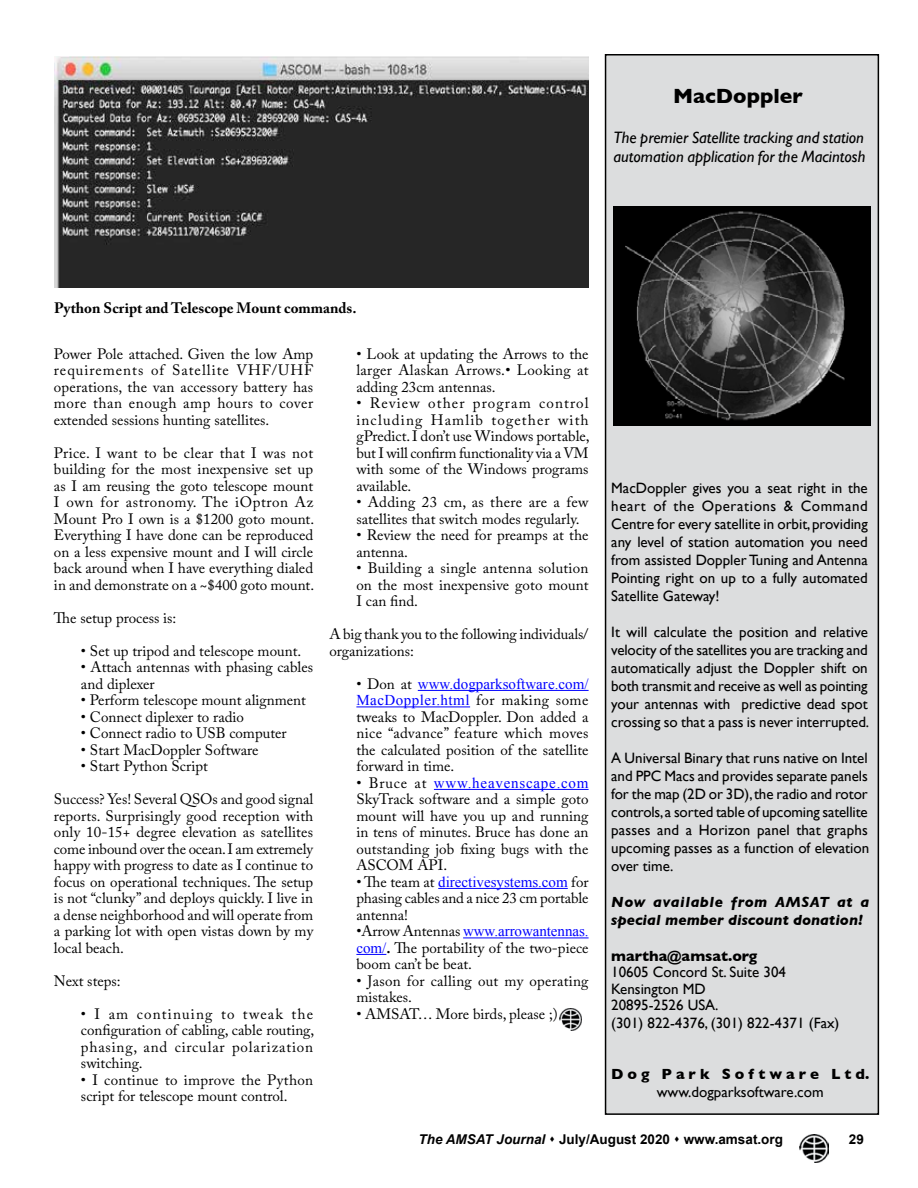
<style>
.page{position:relative;width:918px;height:1188px;background:#fff}
.page>*{position:absolute;margin:0;border:0;box-sizing:border-box;transform-origin:0 0}
.t1{font:700 21px "Gill Sans";color:#000}
.t2{font:italic 16.5px/19.8px "Gill Sans";color:#000}
.t3{font:15px/16.5px "Adobe Caslon Pro";color:#000;text-align:justify}
.t4{font:15px/18px "Gill Sans";color:#000;text-align:justify}
.t5{font:15px/16.5px "Times New Roman";letter-spacing:.005em;color:#00f}
.t6{font:italic 700 15px/18px "Gill Sans";color:#000}
.t7{font:700 15px "Adobe Caslon Pro";color:#000}
.t8{font:700 15px "Gill Sans";color:#000}
.t9{font:15px "Times New Roman";letter-spacing:.05em;color:#00f}
.t10{font:700 13.5px "Arial";color:#000}
.s1{font-family:"Adobe Caslon Pro";color:#000}
.s2{font-family:"Times New Roman";color:#00f}
.s3{font-weight:700}
.s4{font-style:italic}
</style>
<div class="page">
<img style="left:800px;top:1134px;width:28px;height:28px">
<div style="left:606px;top:55px;width:272px;height:1059px;background:#dcddde"></div>
<div style="left:605px;top:54px;width:274px;height:1061px;border:2px solid #000"></div>
<img style="left:613px;top:206px;width:257px;height:219px">
<hr style="left:418px;top:690px;width:171px;height:1px;background:#00f">
<hr style="left:356px;top:707px;width:114px;height:1px;background:#00f">
<hr style="left:434px;top:789px;width:155px;height:1px;background:#00f">
<hr style="left:438px;top:888px;width:130px;height:1px;background:#00f">
<hr style="left:463px;top:938px;width:126px;height:1px;background:#00f">
<hr style="left:356px;top:954px;width:30px;height:1px;background:#00f">
<img style="left:54px;top:56px;width:535px;height:231px">
<img style="left:560px;top:1009px;width:22px;height:22px">
<h1 class="t1" style="left:673px;top:79px;width:131px">MacDoppler</h1>
<p class="t2" style="left:613px;top:127px;width:253px">The premier Satellite tracking and station automation application for the Macintosh</p>
<p class="t7" style="left:54px;top:299px;width:304px">Python Script and Telescope Mount commands.</p>
<p class="t3" style="left:54px;top:345px;width:261px">Power Pole attached. Given the low Amp requirements of Satellite VHF/UHF operations, the van accessory battery has more than enough amp hours to cover extended sessions hunting satellites.</p>
<p class="t3" style="left:54px;top:444px;width:262px">Price. I want to be clear that I was not building for the most inexpensive set up as I am reusing the goto telescope mount I own for astronomy. The iOptron Az Mount Pro I own is a $1200 goto mount.<br>Everything I have done can be reproduced on a less expensive mount and I will circle back around when I have everything dialed in and demonstrate on a ~$400 goto mount.</p>
<p class="t3" style="left:54px;top:609px;width:124px">The setup process is:</p>
<p class="t3" style="left:81px;top:642px;width:222px">• Set up tripod and telescope mount.</p>
<p class="t3" style="left:81px;top:659px;width:234px">• Attach antennas with phasing cables and diplexer</p>
<p class="t3" style="left:81px;top:692px;width:227px">• Perform telescope mount alignment</p>
<p class="t3" style="left:81px;top:708px;width:165px">• Connect diplexer to radio</p>
<p class="t3" style="left:81px;top:725px;width:207px">• Connect radio to USB computer</p>
<p class="t3" style="left:81px;top:741px;width:179px">• Start MacDoppler Software</p>
<p class="t3" style="left:81px;top:758px;width:128px">• Start Python Script</p>
<p class="t3" style="left:54px;top:791px;width:261px">Success? Yes! Several QSOs and good signal reports. Surprisingly good reception with only 10-15+ degree elevation as satellites come inbound over the ocean. I am extremely happy with progress to date as I continue to focus on operational techniques. The setup is not “clunky” and deploys quickly. I live in a dense neighborhood and will operate from a parking lot with open vistas down by my local beach.</p>
<p class="t3" style="left:54px;top:972px;width:68px">Next steps:</p>
<p class="t3" style="left:81px;top:1005px;width:235px">• I am continuing to tweak the configuration of cabling, cable routing, phasing, and circular polarization switching.</p>
<p class="t3" style="left:81px;top:1071px;width:234px">• I continue to improve the Python script for telescope mount control.</p>
<p class="t3" style="left:356px;top:345px;width:234px">• Look at updating the Arrows to the larger Alaskan Arrows.• Looking at adding 23cm antennas.</p>
<p class="t3" style="left:356px;top:395px;width:235px">• Review other program control including Hamlib together with gPredict. I don’t use Windows portable, but I will confirm functionality via a VM with some of the Windows programs available.</p>
<p class="t3" style="left:356px;top:494px;width:234px">• Adding 23 cm, as there are a few satellites that switch modes regularly.</p>
<p class="t3" style="left:356px;top:527px;width:234px">• Review the need for preamps at the antenna.</p>
<p class="t3" style="left:356px;top:560px;width:234px">• Building a single antenna solution on the most inexpensive goto mount I can find.</p>
<p class="t3" style="left:329px;top:626px;width:261px">A big thank you to the following individuals/ organizations:</p>
<p class="t5" style="left:356px;top:675px;width:234px"><span class="s1">• Don at</span> www.dogparksoftware.com/<br>MacDoppler.html <span class="s1">for making some</span></p>
<p class="t3" style="left:356px;top:708px;width:234px">tweaks to MacDoppler. Don added a nice “advance” feature which moves the calculated position of the satellite forward in time.</p>
<p class="t9" style="left:356px;top:773px;width:234px"><span class="s1">• Bruce at</span> www.heavenscape.com</p>
<p class="t3" style="left:356px;top:791px;width:234px">SkyTrack software and a simple goto mount will have you up and running in tens of minutes. Bruce has done an outstanding job fixing bugs with the ASCOM API.</p>
<p class="t5" style="left:356px;top:873px;width:234px"><span class="s1">• The team at</span> directivesystems.com <span class="s1">for</span></p>
<p class="t3" style="left:356px;top:890px;width:234px">phasing cables and a nice 23 cm portable antenna!</p>
<p class="t5" style="left:356px;top:923px;width:234px"><span class="s1">•Arrow Antennas</span> www.arrowantennas.</p>
<p class="t3" style="left:356px;top:939px;width:234px"><span class="s2">com/</span><span class="s3">.</span> The portability of the two-piece boom can’t be beat.</p>
<p class="t3" style="left:356px;top:972px;width:234px">• Jason for calling out my operating mistakes.</p>
<p class="t3" style="left:356px;top:1005px;width:203px">• AMSAT… More birds, please ;)</p>
<p class="t4" style="left:611px;top:478px;width:258px">MacDoppler gives you a seat right in the heart of the Operations &amp; Command Centre for every satellite in orbit, providing any level of station automation you need from assisted Doppler Tuning and Antenna Pointing right on up to a fully automated Satellite Gateway!</p>
<p class="t4" style="left:611px;top:622px;width:259px">It will calculate the position and relative velocity of the satellites you are tracking and automatically adjust the Doppler shift on both transmit and receive as well as pointing your antennas with predictive dead spot crossing so that a pass is never interrupted.</p>
<p class="t4" style="left:611px;top:748px;width:260px">A Universal Binary that runs native on Intel and PPC Macs and provides separate panels for the map (2D or 3D), the radio and rotor controls, a sorted table of upcoming satellite passes and a Horizon panel that graphs upcoming passes as a function of elevation over time.</p>
<p class="t6" style="left:611px;top:892px;width:259px">Now available from AMSAT at a special member discount donation!</p>
<p class="t8" style="left:611px;top:944px;width:148px">martha@amsat.org</p>
<p class="t4" style="left:611px;top:964px;width:176px;line-height:16.5px;text-align:left">10605 Concord St. Suite 304<br>Kensington MD<br>20895-2526 USA.</p>
<p class="t4" style="left:611px;top:1014px;width:230px">(301) 822-4376, (301) 822-4371 (Fax)</p>
<p class="t8" style="left:611px;top:1062px;width:260px">D o g P a r k S o f t w a r e L t d.</p>
<p class="t4" style="left:657px;top:1082px;width:168px">www.dogparksoftware.com</p>
<p class="t10" style="left:419px;top:1131px;width:366px"><span class="s4">The AMSAT Journal</span> ▲ July/August 2020 ▲ www.amsat.org</p>
<p class="t10" style="left:849px;top:1131px;width:17px">29</p>
</div>
